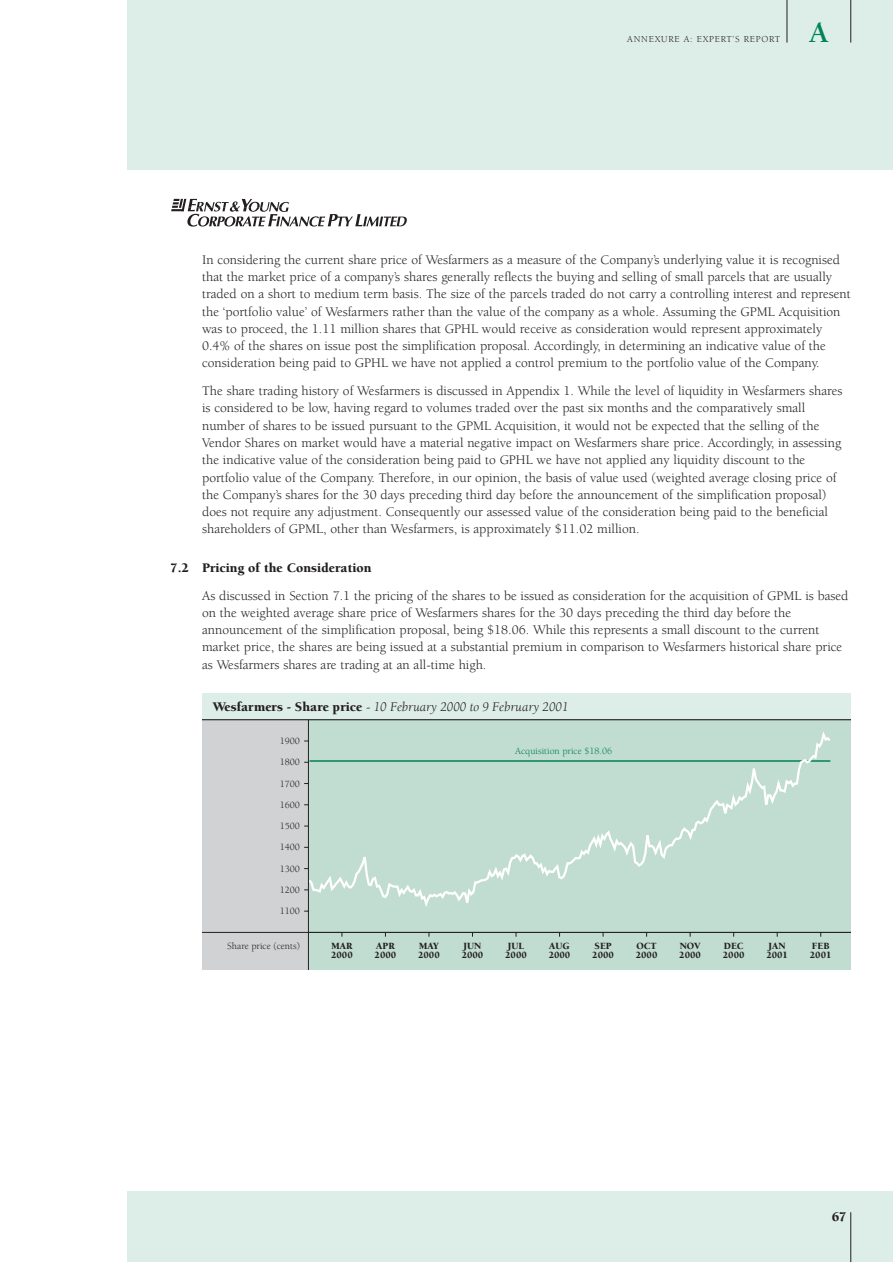
<style>
.page{position:relative;width:893px;height:1262px;background:#fff}
.page>*{position:absolute;margin:0;border:0;box-sizing:border-box;transform-origin:0 0}
.t1{font:700 30px "Berkeley";color:#008356}
.t2{font:900 13.8px "Berkeley";color:#231f20}
.t3{font:13.5px/17.2px "Berkeley";color:#231f20}
.t4{font:italic 13.5px "Berkeley";color:#231f20}
.t5{font:900 13.5px "Berkeley";color:#231f20}
.t6{font:900 9.75px/9.8px "Berkeley";color:#231f20}
.t7{font:9.75px "Berkeley";color:#231f20}
.t8{font:9.75px "Berkeley";color:#008356}
.t9{font:9.3px "Berkeley";letter-spacing:.08em;color:#231f20}
.s1{font-weight:900;font-style:normal}
</style>
<div class="page">
<div style="left:128px;top:0;width:764px;height:1262px;background:#ddede7"></div>
<hr style="left:786px;top:0;width:1px;height:43px;background:#231f20">
<hr style="left:850px;top:0;width:1px;height:43px;background:#231f20">
<hr style="left:850px;top:1212px;width:1px;height:50px;background:#231f20">
<div style="left:128px;top:170px;width:764px;height:1021px;background:#fff"></div>
<svg style="left:171px;top:199px;width:236px;height:28px"></svg>
<div style="left:202px;top:693px;width:648px;height:276px;background:#ddede7"></div>
<div style="left:308px;top:719px;width:542px;height:250px;background:#c1dcd1"></div>
<svg style="left:309px;top:731px;width:522px;height:176px"></svg>
<div style="left:202px;top:719px;width:106px;height:250px;background:#d1d2d4"></div>
<hr style="left:308px;top:931px;width:542px;height:2px;background:#231f20">
<hr style="left:308px;top:719px;width:1px;height:250px;background:#231f20">
<hr style="left:202px;top:719px;width:648px;height:1px;background:#231f20">
<hr style="left:202px;top:932px;width:106px;height:1px;background:#231f20">
<p class="t9" style="left:627px;top:36px;width:154px">ANNEXURE A: EXPERT’S REPORT</p>
<h1 class="t1" style="left:808px;top:21px;width:22px">A</h1>
<p class="t3" style="left:202px;top:252px;width:650px">In considering the current share price of Wesfarmers as a measure of the Company’s underlying value it is recognised that the market price of a company’s shares generally reflects the buying and selling of small parcels that are usually traded on a short to medium term basis. The size of the parcels traded do not carry a controlling interest and represent the ‘portfolio value’ of Wesfarmers rather than the value of the company as a whole. Assuming the GPML Acquisition was to proceed, the 1.11 million shares that GPHL would receive as consideration would represent approximately 0.4% of the shares on issue post the simplification proposal. Accordingly, in determining an indicative value of the consideration being paid to GPHL we have not applied a control premium to the portfolio value of the Company.</p>
<p class="t3" style="left:202px;top:383px;width:642px">The share trading history of Wesfarmers is discussed in Appendix 1. While the level of liquidity in Wesfarmers shares is considered to be low, having regard to volumes traded over the past six months and the comparatively small number of shares to be issued pursuant to the GPML Acquisition, it would not be expected that the selling of the Vendor Shares on market would have a material negative impact on Wesfarmers share price. Accordingly, in assessing the indicative value of the consideration being paid to GPHL we have not applied any liquidity discount to the portfolio value of the Company. Therefore, in our opinion, the basis of value used (weighted average closing price of the Company’s shares for the 30 days preceding third day before the announcement of the simplification proposal) does not require any adjustment. Consequently our assessed value of the consideration being paid to the beneficial shareholders of GPML, other than Wesfarmers, is approximately $11.02 million.</p>
<p class="t5" style="left:170px;top:562px;width:203px">7.2 Pricing of the Consideration</p>
<p class="t3" style="left:202px;top:588px;width:648px">As discussed in Section 7.1 the pricing of the shares to be issued as consideration for the acquisition of GPML is based on the weighted average share price of Wesfarmers shares for the 30 days preceding the third day before the announcement of the simplification proposal, being $18.06. While this represents a small discount to the current market price, the shares are being issued at a substantial premium in comparison to Wesfarmers historical share price as Wesfarmers shares are trading at an all-time high.</p>
<p class="t4" style="left:213px;top:702px;width:357px"><span class="s1">Wesfarmers - Share price</span> - 10 February 2000 to 9 February 2001</p>
<p class="t7" style="left:280px;top:737px;width:22px">1900</p>
<p class="t7" style="left:280px;top:758px;width:22px">1800</p>
<p class="t7" style="left:280px;top:779px;width:22px">1700</p>
<p class="t7" style="left:280px;top:801px;width:22px">1600</p>
<p class="t7" style="left:280px;top:822px;width:22px">1500</p>
<p class="t7" style="left:280px;top:843px;width:22px">1400</p>
<p class="t7" style="left:280px;top:864px;width:22px">1300</p>
<p class="t7" style="left:280px;top:886px;width:22px">1200</p>
<p class="t7" style="left:280px;top:907px;width:22px">1100</p>
<p class="t7" style="left:227px;top:941px;width:74px">Share price (cents)</p>
<p class="t8" style="left:515px;top:747px;width:98px">Acquisition price $18.06</p>
<p class="t6" style="left:331px;top:941px;width:23px">MAR<br>2000</p>
<p class="t6" style="left:374px;top:941px;width:23px">APR<br>2000</p>
<p class="t6" style="left:418px;top:941px;width:23px">MAY<br>2000</p>
<p class="t6" style="left:461px;top:941px;width:23px">JUN<br>2000</p>
<p class="t6" style="left:505px;top:941px;width:23px">JUL<br>2000</p>
<p class="t6" style="left:548px;top:941px;width:23px">AUG<br>2000</p>
<p class="t6" style="left:592px;top:941px;width:23px">SEP<br>2000</p>
<p class="t6" style="left:635px;top:941px;width:23px">OCT<br>2000</p>
<p class="t6" style="left:679px;top:941px;width:23px">NOV<br>2000</p>
<p class="t6" style="left:722px;top:941px;width:23px">DEC<br>2000</p>
<p class="t6" style="left:766px;top:941px;width:23px">JAN<br>2001</p>
<p class="t6" style="left:809px;top:941px;width:23px">FEB<br>2001</p>
<p class="t2" style="left:831px;top:1211px;width:16px">67</p>
</div>
